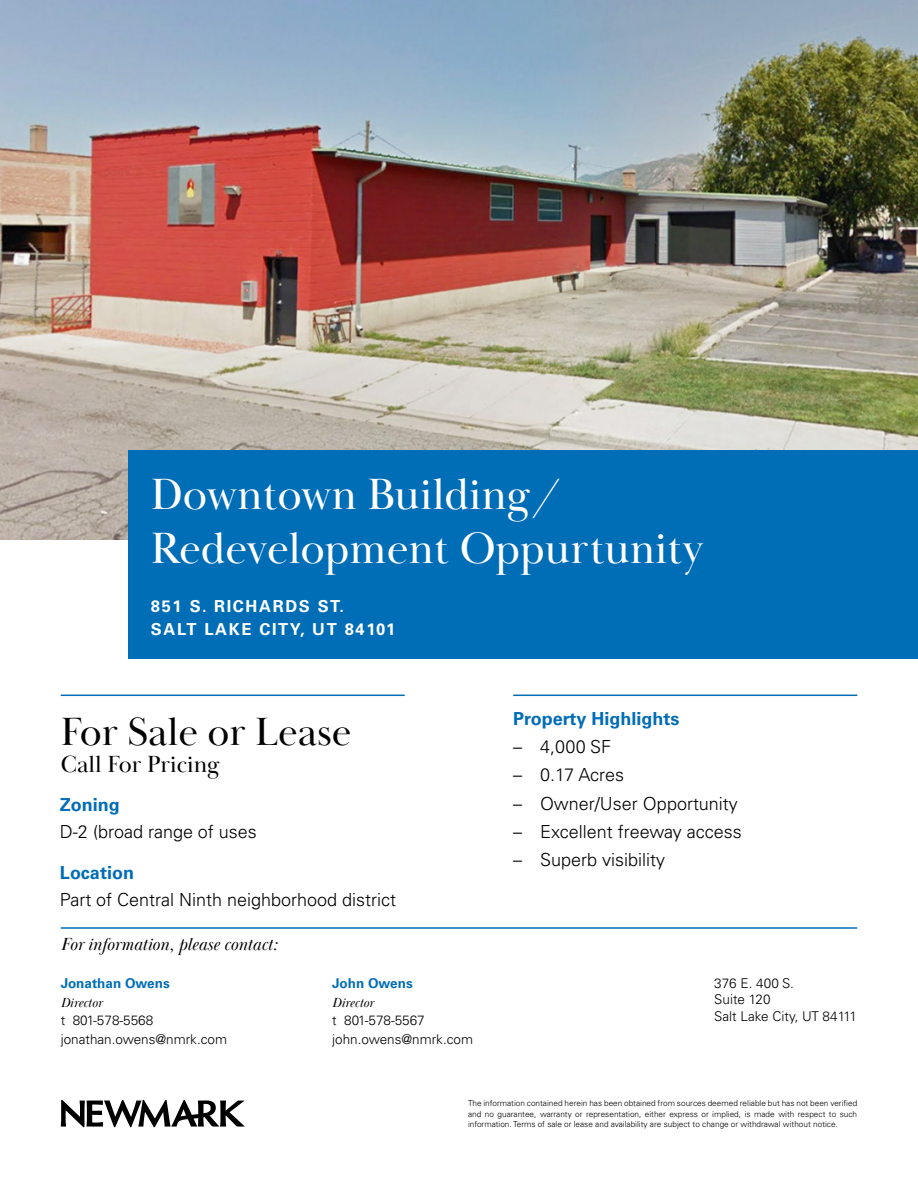
<style>
.page{position:relative;width:918px;height:1188px;background:#fff}
.page>*{position:absolute;margin:0;border:0;box-sizing:border-box;transform-origin:0 0}
.t1{font:45px/54px "Baskerville Display PT";color:#fff}
.t2{font:40.5px "Baskerville Display PT";color:#000}
.t3{font:24px "Baskerville Display PT";color:#000}
.t4{font:300 18px "Univers LT Pro 45";color:#000}
.t5{font:700 18px "Univers LT Pro 65";color:#006db7}
.t6{font:italic 18px "Baskerville Display PT";color:#000}
.t7{font:700 16.5px/22.5px "Univers LT Pro 65";letter-spacing:.1em;color:#fff}
.t8{font:300 13.5px/16.5px "Univers LT Pro 45";color:#000}
.t9{font:700 13.5px "Univers LT Pro 65";color:#006db7}
.t10{font:italic 13.5px "Baskerville Display PT";color:#000}
.t11{font:300 8.25px/10.5px "Univers LT Pro 45";color:#000;text-align:justify}
</style>
<div class="page">
<svg style="left:61px;top:1100px;width:184px;height:27px"></svg>
<hr style="left:61px;top:927px;width:796px;height:2px;background:#006db7">
<img style="left:0;top:0;width:918px;height:540px">
<div style="left:129px;top:451px;width:789px;height:208px;background:#006db7"></div>
<hr style="left:61px;top:695px;width:344px;height:1px;background:#006db7">
<hr style="left:513px;top:695px;width:344px;height:1px;background:#006db7">
<h1 class="t1" style="left:151px;top:468px;width:554px">Downtown Building/<br>Redevelopment Oppurtunity</h1>
<h3 class="t7" style="left:151px;top:594px;width:246px">851 S. RICHARDS ST.<br>SALT LAKE CITY, UT 84101</h3>
<h2 class="t2" style="left:61px;top:708px;width:292px">For Sale or Lease</h2>
<h3 class="t3" style="left:61px;top:750px;width:161px">Call For Pricing</h3>
<h3 class="t5" style="left:60px;top:792px;width:61px">Zoning</h3>
<h3 class="t4" style="left:60px;top:820px;width:198px">D-2 (broad range of uses</h3>
<h3 class="t5" style="left:60px;top:860px;width:76px">Location</h3>
<h3 class="t4" style="left:60px;top:888px;width:338px">Part of Central Ninth neighborhood district</h3>
<h3 class="t6" style="left:61px;top:934px;width:218px">For information, please contact:</h3>
<h3 class="t9" style="left:61px;top:974px;width:111px">Jonathan Owens</h3>
<h3 class="t10" style="left:61px;top:994px;width:43px">Director</h3>
<h3 class="t8" style="left:61px;top:1011px;width:168px;line-height:18.8px">t 801-578-5568 jonathan.owens@nmrk.com</h3>
<h3 class="t9" style="left:332px;top:974px;width:82px">John Owens</h3>
<h3 class="t10" style="left:332px;top:994px;width:43px">Director</h3>
<h3 class="t8" style="left:332px;top:1011px;width:142px;line-height:18.8px">t 801-578-5567 john.owens@nmrk.com</h3>
<h3 class="t5" style="left:513px;top:706px;width:168px">Property Highlights</h3>
<h3 class="t4" style="left:513px;top:735px;width:100px">– 4,000 SF</h3>
<h3 class="t4" style="left:513px;top:763px;width:112px">– 0.17 Acres</h3>
<h3 class="t4" style="left:513px;top:792px;width:226px">– Owner/User Opportunity</h3>
<h3 class="t4" style="left:513px;top:820px;width:230px">– Excellent freeway access</h3>
<h3 class="t4" style="left:513px;top:848px;width:154px">– Superb visibility</h3>
<h3 class="t8" style="left:714px;top:974px;width:144px">376 E. 400 S.<br>Suite 120<br>Salt Lake City, UT 84111</h3>
<p class="t11" style="left:468px;top:1098px;width:391px">The information contained herein has been obtained from sources deemed reliable but has not been verified and no guarantee, warranty or representation, either express or implied, is made with respect to such information. Terms of sale or lease and availability are subject to change or withdrawal without notice.</p>
</div>
